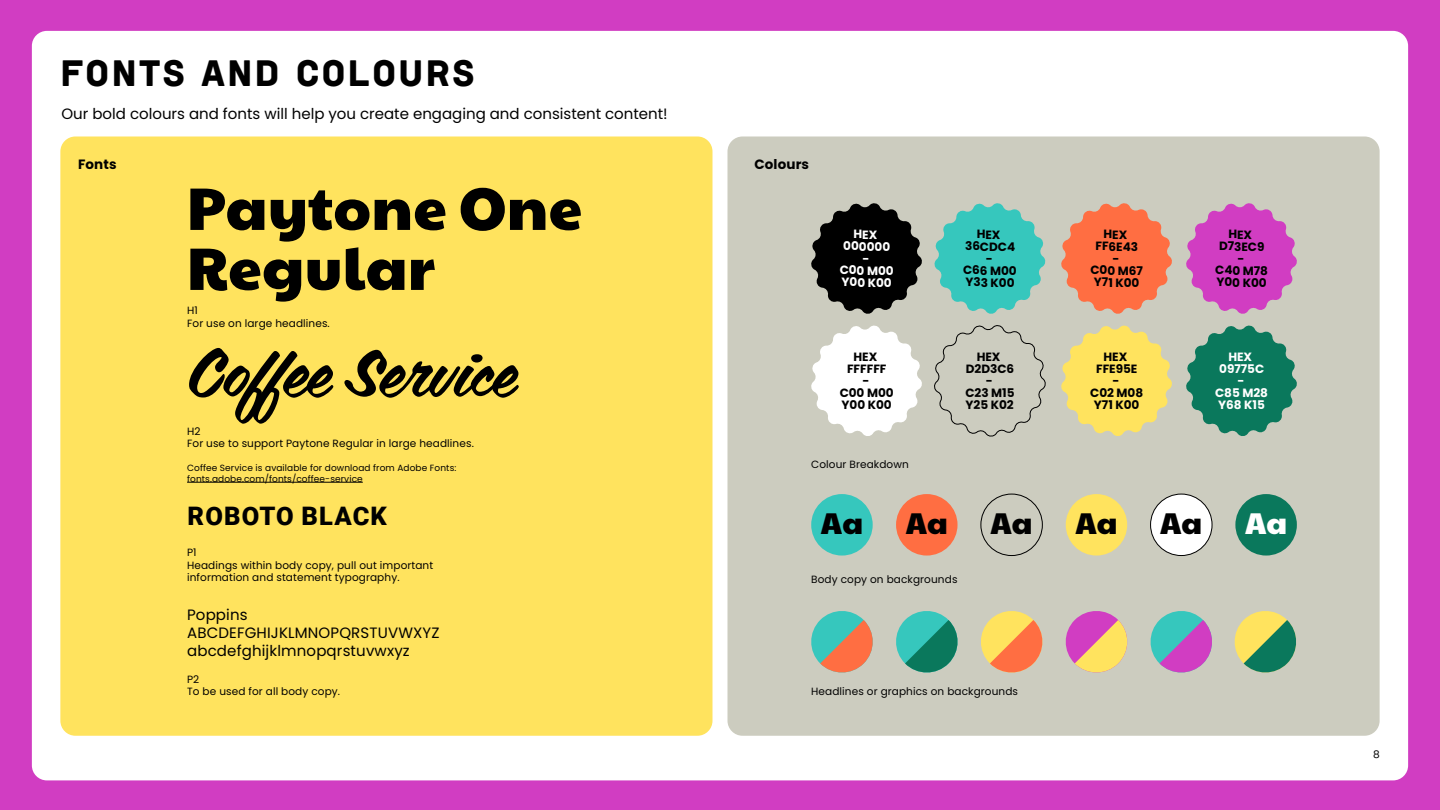
<style>
.page{position:relative;width:1440px;height:810px;background:#d13dc2}
.page>*{position:absolute;margin:0;border:0;box-sizing:border-box;transform-origin:0 0}
.t1{font:65.25px "Coffee Service";letter-spacing:.01em;color:#000}
.t2{font:60px/60px "Paytone One";letter-spacing:.01em;color:#000}
.t3{font:37.5px "Institut";letter-spacing:.05em;color:#000}
.t4{font:29.7px "Paytone One";letter-spacing:.005em;color:#000}
.t5{font:29.7px "Paytone One";color:#fff}
.t6{font:900 25.5px "Roboto";letter-spacing:.045em;color:#000}
.t7{font:15px/18px "Poppins";letter-spacing:.01em;color:#000}
.t8{font:700 13.5px "Poppins";letter-spacing:.01em;color:#000}
.t9{font:700 12px/12px "Poppins";letter-spacing:-.005em;color:#000;text-align:center}
.t10{font:700 12px/12px "Poppins";letter-spacing:-.005em;color:#fff;text-align:center}
.t11{font:10.5px/12.6px "Poppins";letter-spacing:.01em;color:#000}
.t12{font:9px/10.8px "Poppins";letter-spacing:.01em;color:#000}
</style>
<div class="page">
<div style="left:32px;top:31px;width:1376px;height:749px;background:#fff;border-radius:15px"></div>
<div style="left:60px;top:136px;width:652px;height:600px;background:#ffe35e;border-radius:15px"></div>
<div style="left:728px;top:136px;width:652px;height:600px;background:#ccccbf;border-radius:15px"></div>
<svg style="left:1186px;top:203px;width:111px;height:111px"></svg>
<svg style="left:1186px;top:325px;width:111px;height:111px"></svg>
<svg style="left:1061px;top:203px;width:111px;height:111px"></svg>
<svg style="left:1061px;top:325px;width:111px;height:111px"></svg>
<svg style="left:933px;top:203px;width:113px;height:307px"></svg>
<svg style="left:811px;top:203px;width:111px;height:111px"></svg>
<svg style="left:811px;top:325px;width:111px;height:111px"></svg>
<hr style="left:187px;top:482px;width:176px;height:1px;background:#000">
<div style="left:811px;top:494px;width:62px;height:62px;background:#36c7bd;border-radius:50%"></div>
<svg style="left:811px;top:611px;width:62px;height:62px"></svg>
<svg style="left:896px;top:611px;width:62px;height:62px"></svg>
<svg style="left:981px;top:611px;width:62px;height:62px"></svg>
<svg style="left:1065px;top:611px;width:63px;height:62px"></svg>
<svg style="left:1150px;top:611px;width:62px;height:62px"></svg>
<svg style="left:1234px;top:611px;width:62px;height:62px"></svg>
<div style="left:1066px;top:494px;width:61px;height:62px;background:#ffe35e;border-radius:50%"></div>
<div style="left:896px;top:494px;width:62px;height:62px;background:#ff6e42;border-radius:50%"></div>
<div style="left:1151px;top:494px;width:61px;height:62px;background:#fff;border-radius:50%"></div>
<div style="left:1150px;top:494px;width:62px;height:62px;border:1px solid #000;border-radius:50%"></div>
<div style="left:981px;top:494px;width:61px;height:62px;background:#ccccbf;border-radius:50%"></div>
<div style="left:981px;top:494px;width:62px;height:62px;border:1px solid #000;border-radius:50%"></div>
<div style="left:1235px;top:494px;width:62px;height:62px;background:#0a785c;border-radius:50%"></div>
<h3 class="t3" style="left:60px;top:53px;width:416px">FONTS AND COLOURS</h3>
<h3 class="t7" style="left:61px;top:105px;width:608px">Our bold colours and fonts will help you create engaging and consistent content!</h3>
<p class="t8" style="left:78px;top:157px;width:40px">Fonts</p>
<p class="t8" style="left:754px;top:157px;width:56px">Colours</p>
<h2 class="t2" style="left:187px;top:175px;width:396px">Paytone One<br>Regular</h2>
<p class="t11" style="left:187px;top:304px;width:144px">H1<br>For use on large headlines.</p>
<h1 class="t1" style="left:187px;top:329px;width:330px">Coffee Service</h1>
<p class="t10" style="left:840px;top:228px;width:56px">HEX<br>000000 -<br>C00 M00<br>Y00 K00</p>
<p class="t9" style="left:840px;top:351px;width:56px">HEX<br>FFFFFF<br>-<br>C00 M00<br>Y00 K00</p>
<p class="t11" style="left:187px;top:425px;width:288px">H2<br>For use to support Paytone Regular in large headlines.</p>
<p class="t12" style="left:187px;top:462px;width:271px">Coffee Service is available for download from Adobe Fonts: fonts.adobe.com/fonts/coffee-service</p>
<p class="t11" style="left:811px;top:458px;width:99px">Colour Breakdown</p>
<p class="t9" style="left:963px;top:228px;width:55px">HEX<br>36CDC4 -<br>C66 M00<br>Y33 K00</p>
<p class="t9" style="left:965px;top:351px;width:51px">HEX<br>D2D3C6 -<br>C23 M15<br>Y25 K02</p>
<p class="t9" style="left:1091px;top:228px;width:54px">HEX<br>FF6E43 -<br>C00 M67<br>Y71 K00</p>
<p class="t9" style="left:1090px;top:351px;width:55px">HEX<br>FFE95E<br>-<br>C02 M08<br>Y71 K00</p>
<p class="t9" style="left:1215px;top:228px;width:54px">HEX<br>D73EC9 -<br>C40 M78<br>Y00 K00</p>
<p class="t10" style="left:1215px;top:351px;width:54px">HEX<br>09775C -<br>C85 M28<br>Y68 K15</p>
<h3 class="t6" style="left:188px;top:498px;width:201px">ROBOTO BLACK</h3>
<p class="t11" style="left:187px;top:546px;width:248px">P1<br>Headings within body copy, pull out important information and statement typography.</p>
<h3 class="t7" style="left:187px;top:606px;width:254px">Poppins<br>ABCDEFGHIJKLMNOPQRSTUVWXYZ abcdefghijklmnopqrstuvwxyz</h3>
<p class="t11" style="left:187px;top:673px;width:155px">P2<br>To be used for all body copy.</p>
<h3 class="t4" style="left:821px;top:498px;width:44px">Aa</h3>
<h3 class="t4" style="left:906px;top:498px;width:44px">Aa</h3>
<h3 class="t4" style="left:991px;top:498px;width:44px">Aa</h3>
<h3 class="t4" style="left:1075px;top:498px;width:44px">Aa</h3>
<h3 class="t4" style="left:1160px;top:498px;width:44px">Aa</h3>
<h3 class="t5" style="left:1245px;top:498px;width:44px">Aa</h3>
<p class="t11" style="left:811px;top:573px;width:148px">Body copy on backgrounds</p>
<p class="t11" style="left:811px;top:686px;width:208px">Headlines or graphics on backgrounds</p>
<p class="t11" style="left:1373px;top:748px;width:8px">8</p>
</div>
